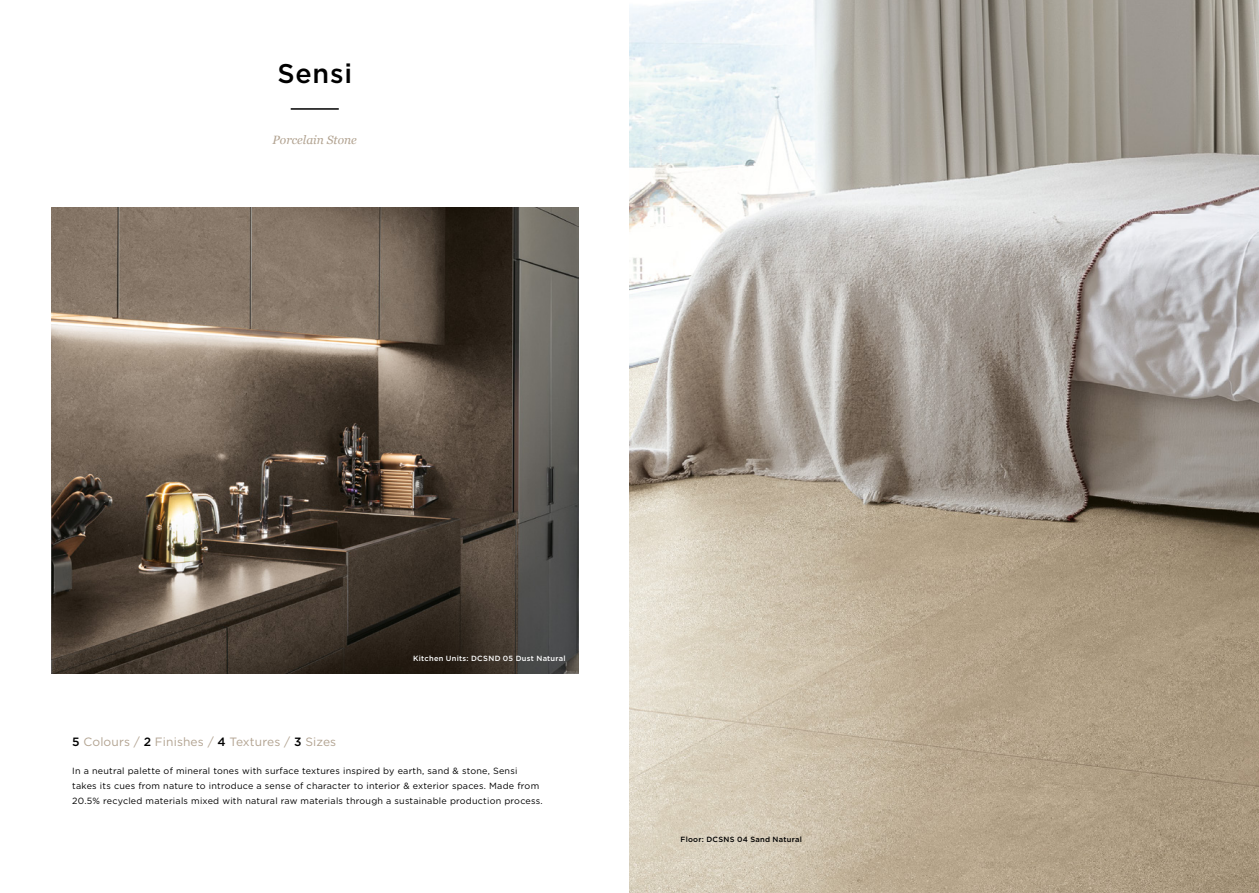
<style>
.page{position:relative;width:1259px;height:893px;background:#fff}
.page>*{position:absolute;margin:0;border:0;box-sizing:border-box;transform-origin:0 0}
.t1{font:500 27px "Gotham";letter-spacing:.03em;color:#000}
.t2{font:12px "Gotham";letter-spacing:.01em;color:#b2a391}
.hero_PF_serif_title{font:italic 12px "Georgia";color:#b2a391}
.hero_PF_serif_title-2{font:9px/15px "Gotham";letter-spacing:.025em;color:#000}
.t3{font:500 7.5px "Gotham";letter-spacing:.04em;color:#fff}
.t4{font:500 7.5px "Gotham";letter-spacing:.04em;color:#000}
.s1{font-weight:500;color:#000}
</style>
<div class="page">
<hr style="left:291px;top:108px;width:48px;height:2px;background:#000">
<img style="left:629px;top:0;width:630px;height:893px">
<img style="left:51px;top:207px;width:527px;height:467px">
<p class="t1" style="left:277px;top:55px;width:76px">Sensi</p>
<p class="hero_PF_serif_title" style="left:272px;top:132px;width:86px">Porcelain Stone</p>
<p class="t3" style="left:413px;top:654px;width:154px">Kitchen Units: DCSND 05 Dust Natural</p>
<p class="t2" style="left:72px;top:734px;width:265px"><span class="s1">5</span> Colours / <span class="s1">2</span> Finishes / <span class="s1">4</span> Textures / <span class="s1">3</span> Sizes</p>
<p class="hero_PF_serif_title-2" style="left:72px;top:763px;width:472px">In a neutral palette of mineral tones with surface textures inspired by earth, sand &amp; stone, Sensi takes its cues from nature to introduce a sense of character to interior &amp; exterior spaces. Made from<br>20.5% recycled materials mixed with natural raw materials through a sustainable production process.</p>
<p class="t4" style="left:680px;top:834px;width:123px">Floor: DCSNS 04 Sand Natural</p>
</div>
